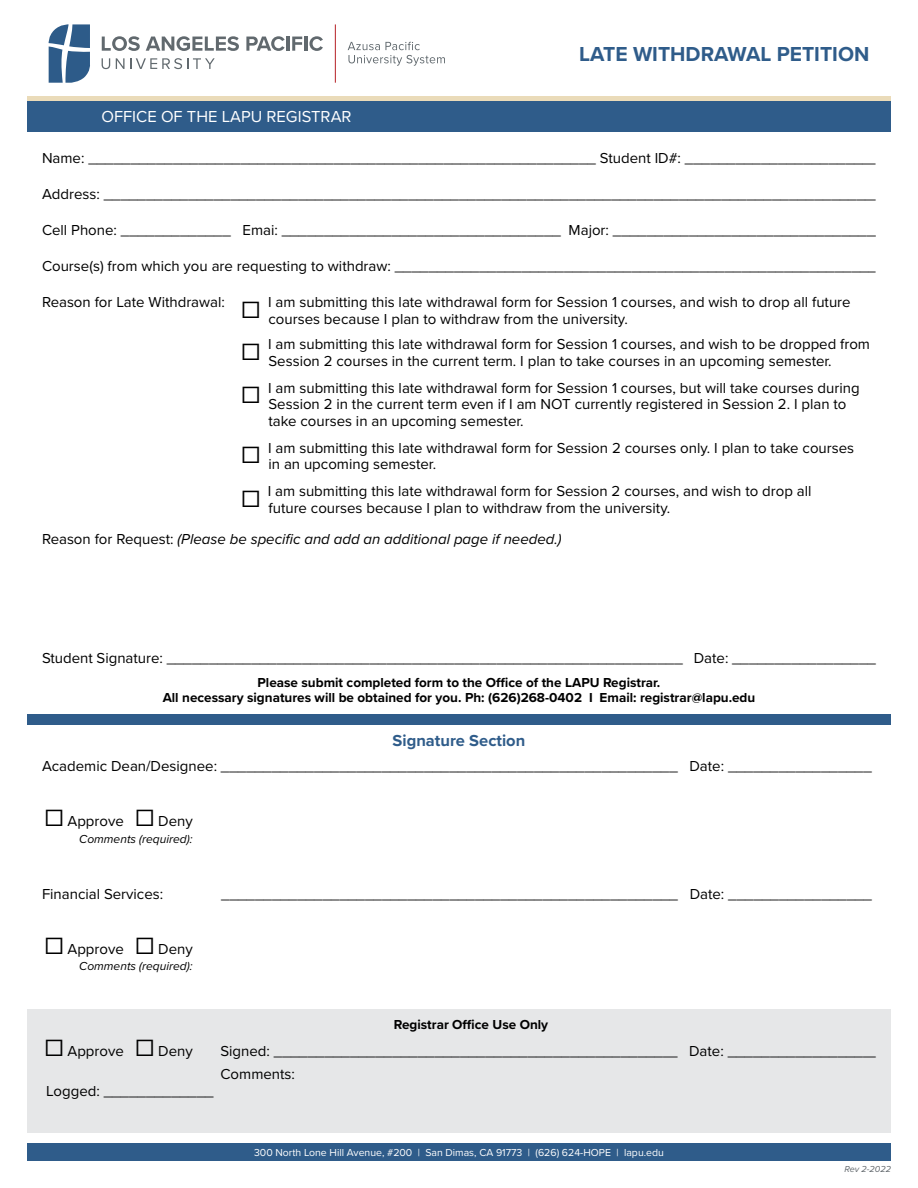
<style>
.page{position:relative;width:918px;height:1188px;background:#fff}
.page>*{position:absolute;margin:0;border:0;box-sizing:border-box;transform-origin:0 0}
.t1{font:700 21px "Proxima Nova";color:#2f5c8a}
.t2{font:16.5px "Proxima Nova";color:#fff}
.t3{font:700 16.5px "Proxima Nova";color:#2f5c8a}
.t4{font:15px "Proxima Nova";color:#000}
.t5{font:italic 15px "Proxima Nova";color:#000}
.t6{font:700 13.5px "Proxima Nova";color:#000}
.t7{font:italic 12px "Proxima Nova";color:#000}
.t8{font:10.5px "Proxima Nova";color:#fff}
.t9{font:italic 9px "Proxima Nova";color:#62686d}
.s1{font-size:28.5px}
.s2{font-style:normal}
</style>
<div class="page">
<div style="left:27px;top:101px;width:864px;height:30px;background:#2f5c8a"></div>
<svg style="left:48px;top:24px;width:42px;height:59px"></svg>
<svg style="left:102px;top:36px;width:38px;height:15px"></svg>
<svg style="left:146px;top:36px;width:93px;height:15px"></svg>
<svg style="left:246px;top:36px;width:39px;height:15px"></svg>
<hr style="left:286px;top:37px;width:3px;height:14px;background:#61696e">
<svg style="left:292px;top:37px;width:10px;height:14px"></svg>
<hr style="left:304px;top:37px;width:3px;height:14px;background:#61696e">
<svg style="left:309px;top:36px;width:14px;height:15px"></svg>
<svg style="left:102px;top:58px;width:8px;height:11px"></svg>
<svg style="left:116px;top:58px;width:99px;height:11px"></svg>
<hr style="left:335px;top:24px;width:1px;height:59px;background:#b62025">
<svg style="left:348px;top:42px;width:97px;height:24px"></svg>
<div style="left:27px;top:96px;width:864px;height:5px;background:#eadbb9"></div>
<div style="left:27px;top:1143px;width:864px;height:18px;background:#2f5c8a"></div>
<div style="left:27px;top:714px;width:864px;height:10px;background:#2f5c8a"></div>
<div style="left:27px;top:1010px;width:864px;height:123px;background:#e6e7e8"></div>
<p class="t2" style="left:102px;top:104px;width:252px">OFFICE OF THE LAPU REGISTRAR</p>
<p class="t1" style="left:579px;top:38px;width:292px">LATE WITHDRAWAL PETITION</p>
<p class="t4" style="left:42px;top:147px;width:835px">Name: ____________________________________________________________ Student ID#: ______________________</p>
<p class="t4" style="left:42px;top:183px;width:835px">Address: ___________________________________________________________________________________________</p>
<p class="t4" style="left:42px;top:219px;width:835px">Cell Phone: _____________ Emai: _________________________________ Major: _______________________________</p>
<p class="t4" style="left:42px;top:255px;width:835px">Course(s) from which you are requesting to withdraw: _________________________________________________________</p>
<p class="t4" style="left:42px;top:291px;width:184px">Reason for Late Withdrawal:</p>
<p class="t4" style="left:242px;top:291px;width:611px"><span class="s1">☐</span> I am submitting this late withdrawal form for Session 1 courses, and wish to drop all future</p>
<p class="t4" style="left:268px;top:307px;width:361px">courses because I plan to withdraw from the university.</p>
<p class="t4" style="left:242px;top:333px;width:630px"><span class="s1">☐</span> I am submitting this late withdrawal form for Session 1 courses, and wish to be dropped from</p>
<p class="t4" style="left:268px;top:349px;width:565px">Session 2 courses in the current term. I plan to take courses in an upcoming semester.</p>
<p class="t4" style="left:242px;top:376px;width:620px"><span class="s1">☐</span> I am submitting this late withdrawal form for Session 1 courses, but will take courses during</p>
<p class="t4" style="left:268px;top:393px;width:579px">Session 2 in the current term even if I am NOT currently registered in Session 2. I plan to</p>
<p class="t4" style="left:268px;top:409px;width:257px">take courses in an upcoming semester.</p>
<p class="t4" style="left:242px;top:436px;width:614px"><span class="s1">☐</span> I am submitting this late withdrawal form for Session 2 courses only. I plan to take courses</p>
<p class="t4" style="left:268px;top:453px;width:169px">in an upcoming semester.</p>
<p class="t4" style="left:242px;top:480px;width:572px"><span class="s1">☐</span> I am submitting this late withdrawal form for Session 2 courses, and wish to drop all</p>
<p class="t4" style="left:268px;top:496px;width:403px">future courses because I plan to withdraw from the university.</p>
<p class="t5" style="left:42px;top:528px;width:521px"><span class="s2">Reason for Request:</span> (Please be specific and add an additional page if needed.)</p>
<p class="t4" style="left:42px;top:646px;width:835px">Student Signature: _____________________________________________________________ Date: _________________</p>
<p class="t6" style="left:258px;top:672px;width:404px">Please submit completed form to the Office of the LAPU Registrar.</p>
<p class="t6" style="left:163px;top:687px;width:594px">All necessary signatures will be obtained for you. Ph: (626)268-0402 I Email: registrar@lapu.edu</p>
<p class="t3" style="left:393px;top:728px;width:134px">Signature Section</p>
<p class="t4" style="left:42px;top:755px;width:831px">Academic Dean/Designee: ______________________________________________________ Date: _________________</p>
<p class="t4" style="left:45px;top:810px;width:150px"><span class="s1">☐</span> Approve <span class="s1">☐</span> Deny</p>
<p class="t7" style="left:79px;top:830px;width:115px">Comments (required):</p>
<p class="t4" style="left:42px;top:883px;width:123px">Financial Services:</p>
<p class="t4" style="left:221px;top:883px;width:652px">______________________________________________________ Date: _________________</p>
<p class="t4" style="left:45px;top:938px;width:150px"><span class="s1">☐</span> Approve <span class="s1">☐</span> Deny</p>
<p class="t7" style="left:79px;top:957px;width:115px">Comments (required):</p>
<p class="t6" style="left:394px;top:1014px;width:156px">Registrar Office Use Only</p>
<p class="t4" style="left:45px;top:1040px;width:150px"><span class="s1">☐</span> Approve <span class="s1">☐</span> Deny</p>
<p class="t4" style="left:220px;top:1040px;width:657px">Signed: _______________________________________________ Date: _________________</p>
<p class="t4" style="left:220px;top:1063px;width:76px">Comments:</p>
<p class="t4" style="left:46px;top:1080px;width:169px">Logged: _____________</p>
<p class="t8" style="left:254px;top:1144px;width:411px">300 North Lone Hill Avenue, #200 | San Dimas, CA 91773 | (626) 624-HOPE | lapu.edu</p>
<p class="t9" style="left:845px;top:1162px;width:48px">Rev 2-2022</p>
</div>
